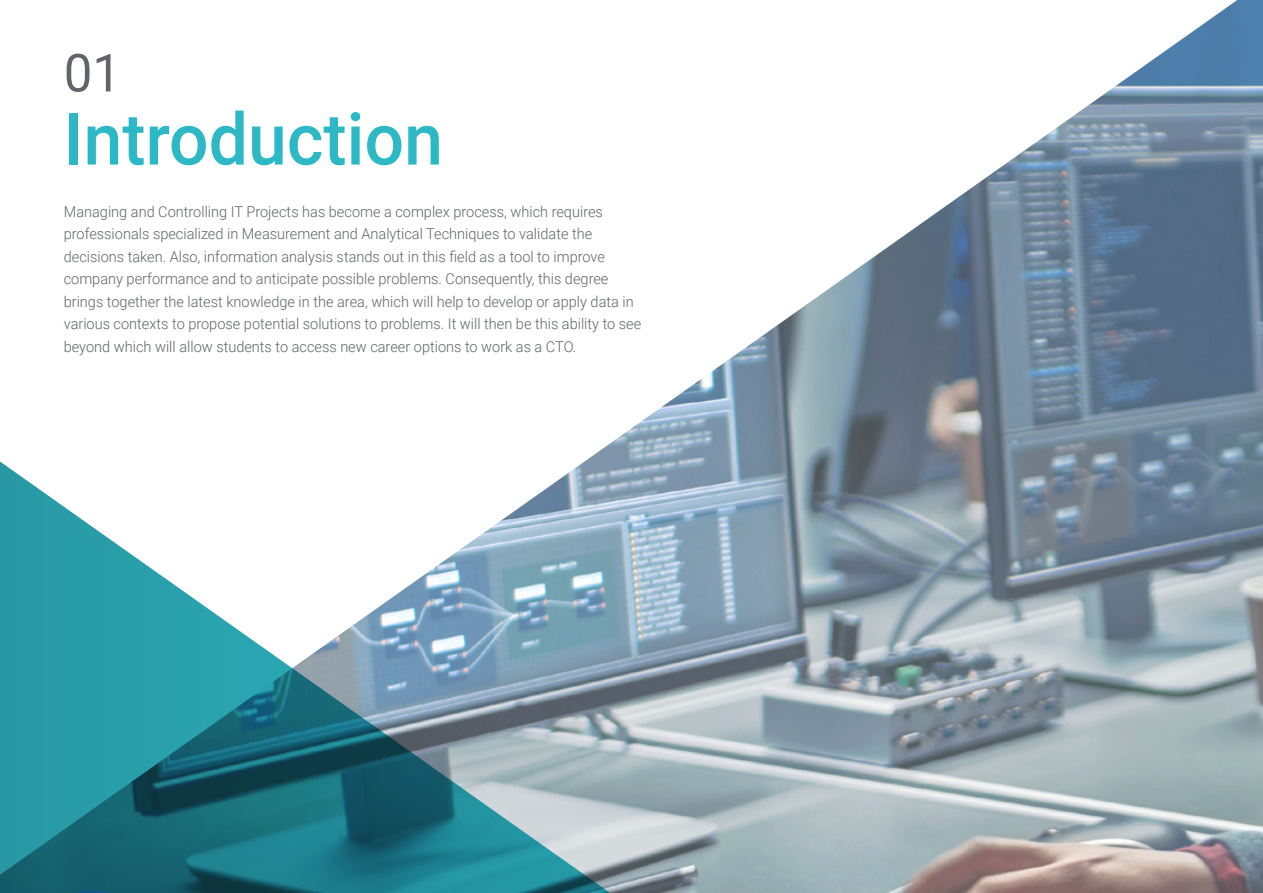
<style>
.page{position:relative;width:1263px;height:893px;background:#fff}
.page>*{position:absolute;margin:0;border:0;box-sizing:border-box;transform-origin:0 0}
.t1{font:500 72px "Roboto";color:#2db8c5}
.t2{font:52.5px "Roboto";color:#61646a}
.t3{font:300 15px/22.5px "Roboto";color:#61646a}
</style>
<div class="page">
<img style="left:606px;top:0;width:657px;height:893px">
<svg style="left:0;top:446px;width:640px;height:447px"></svg>
<h2 class="t2" style="left:64px;top:36px;width:59px">01</h2>
<h1 class="t1" style="left:64px;top:89px;width:381px">Introduction</h1>
<p class="t3" style="left:64px;top:200px;width:579px">Managing and Controlling IT Projects has become a complex process, which requires professionals specialized in Measurement and Analytical Techniques to validate the decisions taken. Also, information analysis stands out in this field as a tool to improve company performance and to anticipate possible problems. Consequently, this degree brings together the latest knowledge in the area, which will help to develop or apply data in various contexts to propose potential solutions to problems. It will then be this ability to see beyond which will allow students to access new career options to work as a CTO.</p>
</div>
